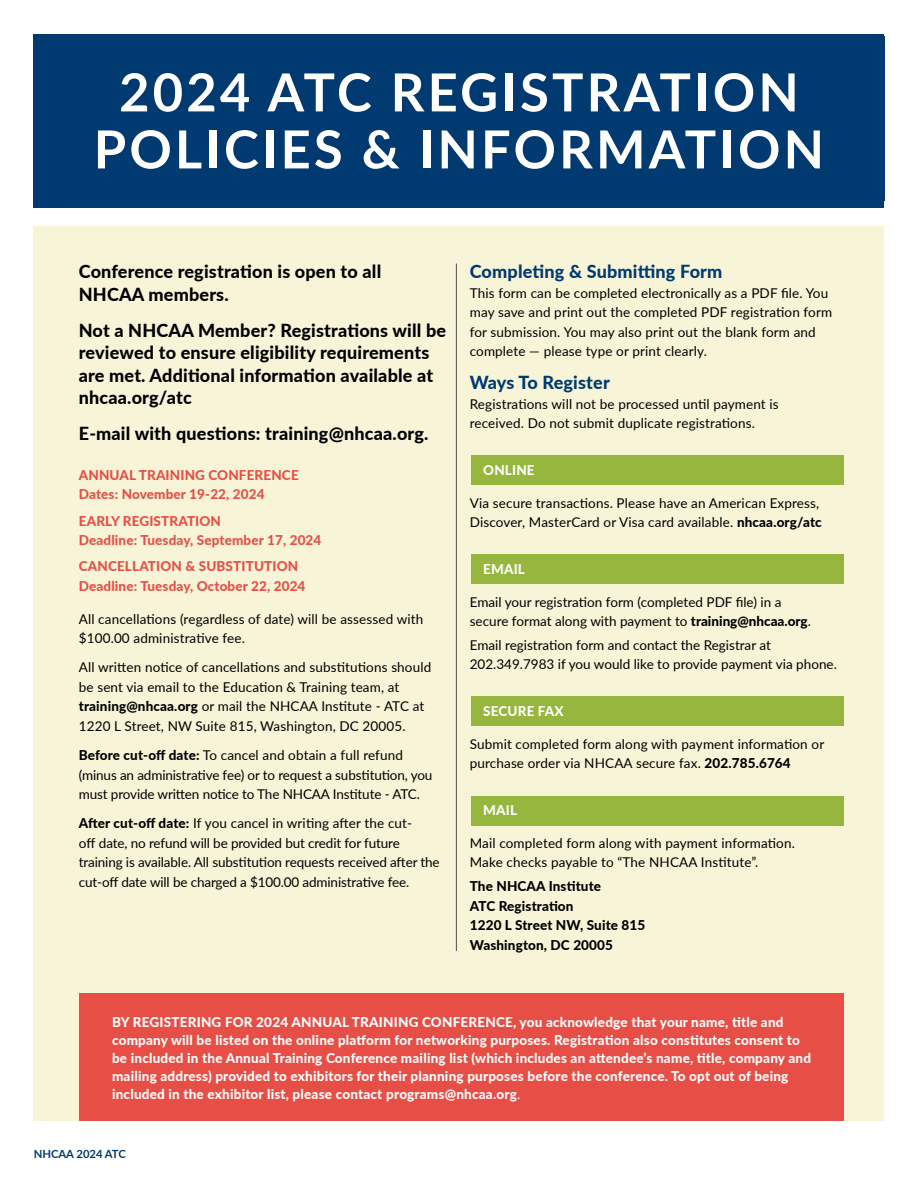
<style>
.page{position:relative;width:918px;height:1188px;background:#fff}
.page>*{position:absolute;margin:0;border:0;box-sizing:border-box;transform-origin:0 0}
.t1{font:700 52.5px/57px "Lato";letter-spacing:.06em;color:#fff;text-align:center}
.t2{font:800 18px/22.5px "Lato";letter-spacing:.01em;color:#000}
.t3{font:800 18px "Lato";letter-spacing:.01em;color:#003a70}
.t4{font:13.5px/19.5px "Lato";letter-spacing:.01em;color:#000}
.t5{font:800 13.5px/18px "Lato";letter-spacing:.015em;color:#fff}
.t6{font:13.5px/19.5px "Lato";letter-spacing:-.01em;color:#000}
.t7{font:800 13.5px/19.5px "Lato";letter-spacing:.01em;color:#e74f46}
.t8{font:800 13.5px/19.5px "Lato";letter-spacing:.01em;color:#000}
.t9{font:700 11.25px "Lato";color:#003a70}
.s1{font-weight:800}
.s2{font-weight:400}
</style>
<div class="page">
<div style="left:34px;top:227px;width:850px;height:894px;background:#f8f4d8"></div>
<div style="left:34px;top:34px;width:850px;height:173px;background:#003a70"></div>
<div style="left:33px;top:37px;width:852px;height:164px;background:#003a70"></div>
<hr style="left:456px;top:264px;width:1px;height:687px;background:#4d4d4f">
<div style="left:471px;top:455px;width:372px;height:29px;background:#97b63d"></div>
<div style="left:471px;top:555px;width:372px;height:29px;background:#97b63d"></div>
<div style="left:471px;top:697px;width:372px;height:29px;background:#97b63d"></div>
<div style="left:471px;top:797px;width:372px;height:29px;background:#97b63d"></div>
<div style="left:79px;top:994px;width:764px;height:127px;background:#e74f46"></div>
<h1 class="t1" style="left:94px;top:62px;width:732px">2024 ATC REGISTRATION<br>POLICIES &amp; INFORMATION</h1>
<h2 class="t2" style="left:79px;top:259px;width:304px">Conference registration is open to all<br>NHCAA members.</h2>
<h2 class="t2" style="left:79px;top:318px;width:369px">Not a NHCAA Member? Registrations will be reviewed to ensure eligibility requirements are met. Additional information available at nhcaa.org/atc</h2>
<h2 class="t2" style="left:79px;top:421px;width:351px">E-mail with questions: training@nhcaa.org.</h2>
<p class="t7" style="left:79px;top:465px;width:221px">ANNUAL TRAINING CONFERENCE<br>Dates: November 19-22, 2024</p>
<p class="t7" style="left:79px;top:510px;width:244px">EARLY REGISTRATION<br>Deadline: Tuesday, September 17, 2024</p>
<p class="t7" style="left:79px;top:556px;width:228px">CANCELLATION &amp; SUBSTITUTION<br>Deadline: Tuesday, October 22, 2024</p>
<p class="t4" style="left:79px;top:609px;width:346px">All cancellations (regardless of date) will be assessed with $100.00 administrative fee.</p>
<p class="t4" style="left:79px;top:657px;width:354px">All written notice of cancellations and substitutions should be sent via email to the Education &amp; Training team, at <span class="s1">training@nhcaa.org</span> or mail the NHCAA Institute - ATC at 1220 L Street, NW Suite 815, Washington, DC 20005.</p>
<p class="t6" style="left:79px;top:745px;width:355px"><span class="s1">Before cut-off date:</span> To cancel and obtain a full refund (minus an administrative fee) or to request a substitution, you must provide written notice to The NHCAA Institute - ATC.</p>
<p class="t6" style="left:79px;top:813px;width:362px"><span class="s1">After cut-off date:</span> If you cancel in writing after the cut-<br>off date, no refund will be provided but credit for future training is available. All substitution requests received after the cut-off date will be charged a $100.00 administrative fee.</p>
<h2 class="t3" style="left:470px;top:258px;width:254px">Completing &amp; Submitting Form</h2>
<p class="t4" style="left:470px;top:282px;width:364px">This form can be completed electronically as a PDF file. You may save and print out the completed PDF registration form for submission. You may also print out the blank form and complete — please type or print clearly.</p>
<h2 class="t3" style="left:470px;top:369px;width:142px">Ways To Register</h2>
<p class="t4" style="left:470px;top:393px;width:310px">Registrations will not be processed until payment is received. Do not submit duplicate registrations.</p>
<p class="t5" style="left:483px;top:460px;width:53px">ONLINE</p>
<p class="t4" style="left:470px;top:492px;width:353px">Via secure transactions. Please have an American Express,<br>Discover, MasterCard or Visa card available. <span class="s1">nhcaa.org/atc</span></p>
<p class="t5" style="left:483px;top:559px;width:43px">EMAIL</p>
<p class="t4" style="left:470px;top:591px;width:343px">Email your registration form (completed PDF file) in a secure format along with payment to <span class="s1">training@nhcaa.org</span>.</p>
<p class="t4" style="left:470px;top:635px;width:369px">Email registration form and contact the Registrar at<br>202.349.7983 if you would like to provide payment via phone.</p>
<p class="t5" style="left:483px;top:701px;width:82px">SECURE FAX</p>
<p class="t4" style="left:470px;top:734px;width:356px">Submit completed form along with payment information or purchase order via NHCAA secure fax. <span class="s1">202.785.6764</span></p>
<p class="t5" style="left:483px;top:800px;width:35px">MAIL</p>
<p class="t4" style="left:470px;top:833px;width:327px">Mail completed form along with payment information.<br>Make checks payable to “The NHCAA Institute”.</p>
<p class="t8" style="left:470px;top:876px;width:177px">The NHCAA Institute<br>ATC Registration<br>1220 L Street NW, Suite 815<br>Washington, DC 20005</p>
<p class="t5" style="left:112px;top:1013px;width:701px">BY REGISTERING FOR 2024 ANNUAL TRAINING CONFERENCE, you acknowledge that your name, title and company will be listed on the online platform for networking purposes. Registration also constitutes consent to be included in the Annual Training Conference mailing list (which includes an attendee’s name, title, company and mailing address) provided to exhibitors for their planning purposes before the conference. To opt out of being included in the exhibitor list, please contact programs@nhcaa.org<span class="s2">.</span></p>
<p class="t9" style="left:34px;top:1146px;width:94px">NHCAA 2024 ATC</p>
</div>
